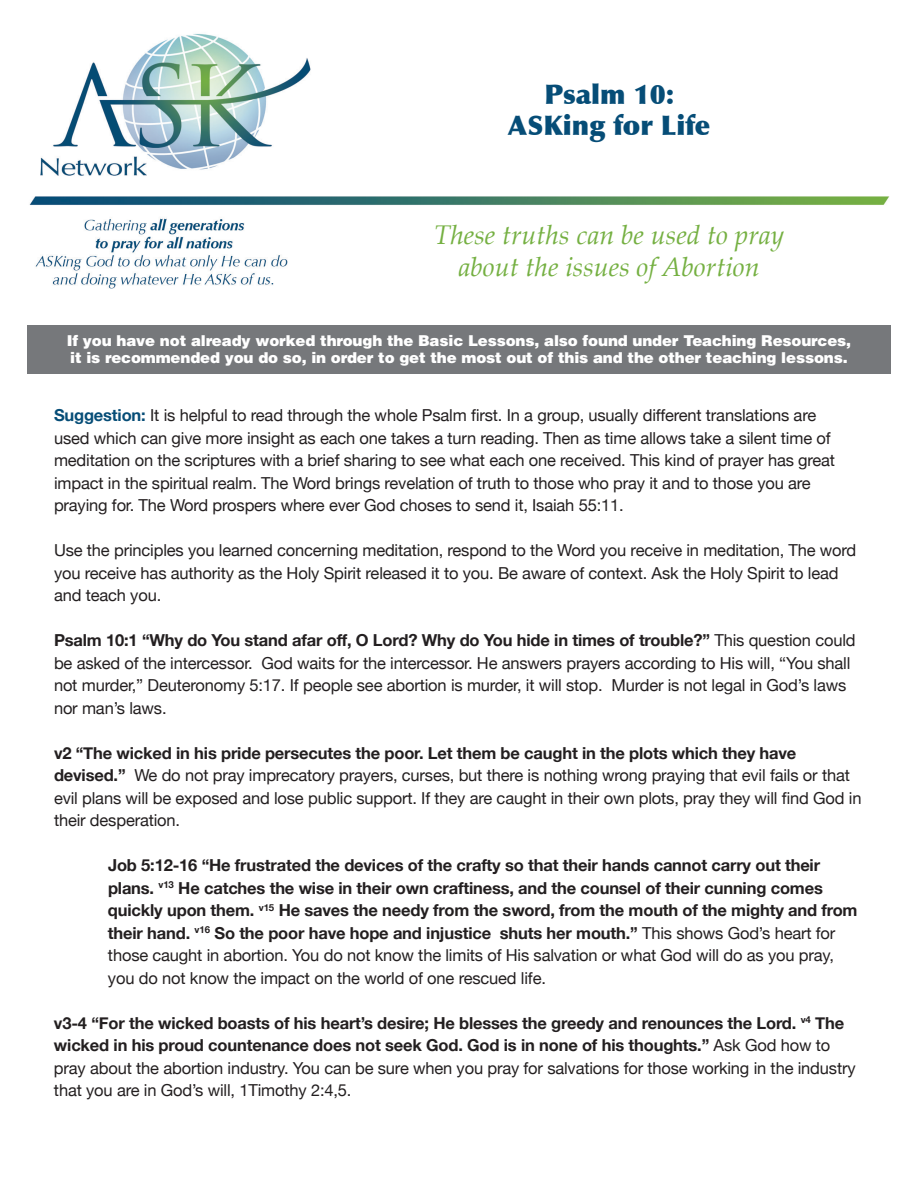
<style>
.page{position:relative;width:918px;height:1188px;background:#fff}
.page>*{position:absolute;margin:0;border:0;box-sizing:border-box;transform-origin:0 0}
.t1{font:italic 27px/31.5px "Palatino Linotype";color:#75b042;text-align:center}
.t2{font:900 27px/31.5px "Optima";color:#064d77;text-align:center}
.t3{font:16.5px/22.5px "Helvetica Neue";letter-spacing:-.01em;color:#231f20}
.t4{font:700 16.5px/22.5px "Helvetica Neue";letter-spacing:-.01em;color:#231f20}
.t5{font:900 15px/16.5px "Helvetica";letter-spacing:-.01em;color:#fff}
.s1{font-weight:700;color:#064d77}
.s2{font-weight:700}
.s3{font-weight:400}
</style>
<div class="page">
<img style="left:29px;top:33px;width:861px;height:256px">
<div style="left:27px;top:325px;width:864px;height:49px;background:#76787b"></div>
<h1 class="t2" style="left:508px;top:79px;width:204px">Psalm 10:<br>ASKing for Life</h1>
<h1 class="t1" style="left:434px;top:218px;width:352px">These truths can be used to pray about the issues of Abortion</h1>
<p class="t5" style="left:67px;top:332px;width:786px">If you have not already worked through the Basic Lessons, also found under Teaching Resources, it is recommended you do so, in order to get the most out of this and the other teaching lessons.</p>
<p class="t3" style="left:54px;top:404px;width:783px"><span class="s1">Suggestion:</span> It is helpful to read through the whole Psalm first. In a group, usually different translations are used which can give more insight as each one takes a turn reading. Then as time allows take a silent time of meditation on the scriptures with a brief sharing to see what each one received. This kind of prayer has great impact in the spiritual realm. The Word brings revelation of truth to those who pray it and to those you are praying for. The Word prospers where ever God choses to send it, Isaiah 55:11.</p>
<p class="t3" style="left:54px;top:539px;width:804px">Use the principles you learned concerning meditation, respond to the Word you receive in meditation, The word you receive has authority as the Holy Spirit released it to you. Be aware of context. Ask the Holy Spirit to lead and teach you.</p>
<p class="t3" style="left:54px;top:629px;width:803px"><span class="s2">Psalm 10:1 “Why do You stand afar off, O Lord? Why do You hide in times of trouble?”</span> This question could be asked of the intercessor. God waits for the intercessor. He answers prayers according to His will, “You shall not murder,” Deuteronomy 5:17. If people see abortion is murder, it will stop. Murder is not legal in God’s laws nor man’s laws.</p>
<p class="t3" style="left:54px;top:741px;width:809px"><span class="s2">v2 “The wicked in his pride persecutes the poor. Let them be caught in the plots which they have devised.”</span> We do not pray imprecatory prayers, curses, but there is nothing wrong praying that evil fails or that evil plans will be exposed and lose public support. If they are caught in their own plots, pray they will find God in their desperation.</p>
<p class="t4" style="left:108px;top:854px;width:751px">Job 5:12-16 “He frustrated the devices of the crafty so that their hands cannot carry out their plans. <sup>v13</sup> He catches the wise in their own craftiness, and the counsel of their cunning comes quickly upon them. <sup>v15</sup> He saves the needy from the sword, from the mouth of the mighty and from their hand. <sup>v16</sup> So the poor have hope and injustice shuts her mouth.” <span class="s3">This shows God’s heart for those caught in abortion. You do not know the limits of His salvation or what God will do as you pray, you do not know the impact on the world of one rescued life.</span></p>
<p class="t4" style="left:54px;top:1011px;width:803px">v3-4 “For the wicked boasts of his heart’s desire; He blesses the greedy and renounces the Lord. <sup>v4</sup> The wicked in his proud countenance does not seek God. God is in none of his thoughts.” <span class="s3">Ask God how to pray about the abortion industry. You can be sure when you pray for salvations for those working in the industry that you are in God’s will, 1Timothy 2:4,5.</span></p>
</div>
